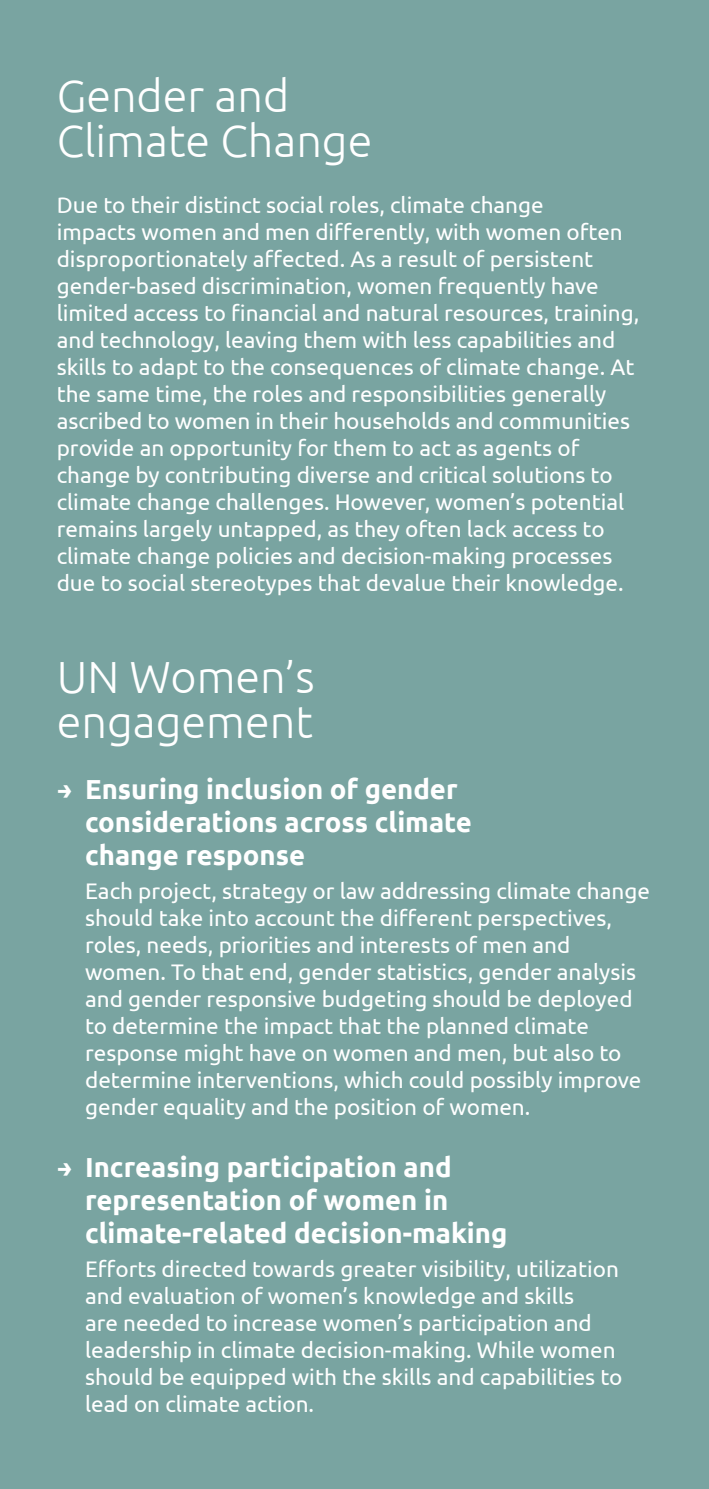
<style>
.page{position:relative;width:709px;height:1489px;background:#fff}
.page>*{position:absolute;margin:0;border:0;box-sizing:border-box;transform-origin:0 0}
.t1{font:300 45px/45px "Ubuntu";color:#fff}
.t2{font:700 27.5px/33px "Ubuntu";color:#fff}
.t3{font:22.5px/27px "Ubuntu";color:#fff}
.s1{font-family:"Montserrat";font-weight:100}
</style>
<div class="page">
<div style="left:0;top:0;width:709px;height:1488px;background:#79a4a1"></div>
<h1 class="t1" style="left:57px;top:72px;width:317px">Gender and<br>Climate Change</h1>
<p class="t3" style="left:57px;top:190px;width:584px">Due to their distinct social roles, climate change<br>impacts women and men differently, with women often disproportionately affected. As a result of persistent gender-based discrimination, women frequently have limited access to financial and natural resources, training, and technology, leaving them with less capabilities and skills to adapt to the consequences of climate change. At the same time, the roles and responsibilities generally ascribed to women in their households and communities provide an opportunity for them to act as agents of change by contributing diverse and critical solutions to climate change challenges. However, women’s potential remains largely untapped, as they often lack access to climate change policies and decision-making processes due to social stereotypes that devalue their knowledge.</p>
<h1 class="t1" style="left:57px;top:652px;width:259px">UN Women’s engagement</h1>
<p class="t2" style="left:85px;top:772px;width:388px;text-indent:-28px"><span class="s1">→</span> Ensuring inclusion of gender considerations across climate change response</p>
<p class="t3" style="left:85px;top:876px;width:566px">Each project, strategy or law addressing climate change should take into account the different perspectives, roles, needs, priorities and interests of men and women. To that end, gender statistics, gender analysis and gender responsive budgeting should be deployed to determine the impact that the planned climate response might have on women and men, but also to determine interventions, which could possibly improve gender equality and the position of women.</p>
<p class="t2" style="left:85px;top:1149px;width:424px;text-indent:-28px"><span class="s1">→</span> Increasing participation and representation of women in climate-related decision-making</p>
<p class="t3" style="left:85px;top:1254px;width:539px">Efforts directed towards greater visibility, utilization and evaluation of women’s knowledge and skills<br>are needed to increase women’s participation and leadership in climate decision-making. While women should be equipped with the skills and capabilities to lead on climate action.</p>
</div>
